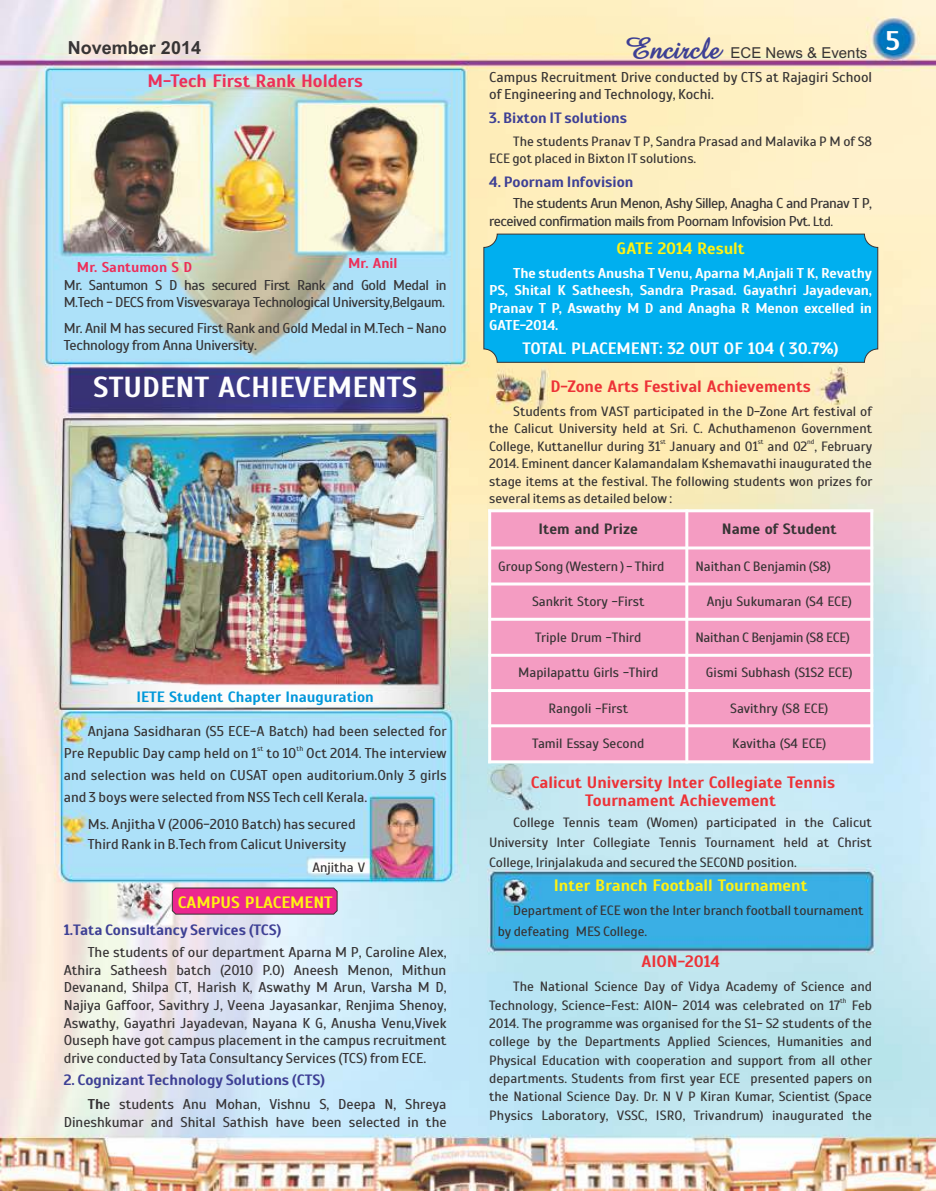
<style>
.page{position:relative;width:936px;height:1191px;background:#fff}
.page>*{position:absolute;margin:0;border:0;box-sizing:border-box;transform-origin:0 0}
.t1{font:700 30px "Amaze";color:#3e4095}
.t2{font:700 28.95px "Scada";color:#fefefe}
.t3{font:700 27px "Scada";color:#fefefe}
.t4{font:700 18px "Scada";color:#ed2f59}
.t5{font:700 18px "Arial";color:#373435}
.t6{font:700 16.5px/17.5px "Scada";color:#ed3237;text-align:center}
.t7{font:700 16.5px "Scada";color:#fff212}
.t8{font:700 16.5px "Scada";color:#fefefe}
.t9{font:700 15px "Scada";color:#3e4095}
.t10{font:700 15px "Scada";color:#0098da}
.t11{font:700 15px "Scada";color:#373435}
.t12{font:15px "Arial";color:#373435}
.t13{font:14.25px/17.5px "Scada";color:#373435;text-align:justify}
.t14{font:700 14.25px/17.5px "Scada";letter-spacing:-.01em;color:#fefefe;text-align:justify}
.t15{font:14.25px/17px "Scada";letter-spacing:-.03em;color:#373435}
.t16{font:14.25px/17.5px "Scada";letter-spacing:-.04em;color:#373435}
.t17{font:14.25px/17px "Scada";letter-spacing:-.02em;color:#373435}
.t18{font:700 14.25px "Scada";color:#ed2f59}
.t19{font:13.5px/18.3px "Scada";color:#373435;text-align:justify}
.t20{font:7.2px "Scada";color:#373435}
.t21{font:6.75px "Scada";color:#373435}
.s1{font-weight:700}
.s2{font-size:13.5px}
</style>
<div class="page">
<img style="left:0;top:0;width:935px;height:1191px">
<svg style="left:171px;top:887px;width:167px;height:28px;background:#dd2f8b"></svg>
<div style="left:483px;top:234px;width:395px;height:129px;background:#00afef;border:1px solid #373435;border-radius:13px"></div>
<div style="left:489px;top:511px;width:382px;height:251px;background:#f49cc2"></div>
<hr style="left:488px;top:509px;width:3px;height:254px;background:#fefefe">
<hr style="left:685px;top:509px;width:3px;height:254px;background:#fefefe">
<hr style="left:870px;top:509px;width:3px;height:254px;background:#fefefe">
<hr style="left:488px;top:760px;width:385px;height:3px;background:#fefefe">
<hr style="left:488px;top:724px;width:385px;height:3px;background:#fefefe">
<hr style="left:488px;top:689px;width:385px;height:3px;background:#fefefe">
<hr style="left:488px;top:654px;width:385px;height:3px;background:#fefefe">
<hr style="left:488px;top:618px;width:385px;height:3px;background:#fefefe">
<hr style="left:488px;top:582px;width:385px;height:3px;background:#fefefe">
<hr style="left:488px;top:546px;width:385px;height:3px;background:#fefefe">
<hr style="left:488px;top:509px;width:385px;height:3px;background:#fefefe">
<h3 class="t5" style="left:68px;top:41px;width:135px">November 2014</h3>
<h1 class="t1" style="left:626px;top:36px;width:96px">Encircle</h1>
<h3 class="t3" style="left:885px;top:24px;width:16px">5</h3>
<p class="t12" style="left:730px;top:47px;width:138px">ECE News &amp; Events</p>
<h3 class="t4" style="left:147px;top:70px;width:217px">M-Tech First Rank Holders</h3>
<p class="t18" style="left:77px;top:258px;width:117px">Mr. Santumon S D</p>
<p class="t18" style="left:348px;top:255px;width:51px">Mr. Anil</p>
<p class="t15" style="left:64px;top:277px;width:384px">Mr. Santumon S D has secured First Rank and Gold Medal in<br>M.Tech - DECS from Visvesvaraya Technological University,Belgaum.</p>
<p class="t17" style="left:64px;top:320px;width:384px">Mr. Anil M has secured First Rank and Gold Medal in M.Tech - Nano<br>Technology from Anna University.</p>
<h2 class="t2" style="left:93px;top:369px;width:325px">STUDENT ACHIEVEMENTS</h2>
<p class="t10" style="left:136px;top:687px;width:239px">IETE Student Chapter Inauguration</p>
<p class="t13" style="left:88px;top:722px;width:360px">Anjana Sasidharan (S5 ECE-A Batch) had been selected for</p>
<p class="t20" style="left:257px;top:744px;width:8px">st</p>
<p class="t20" style="left:296px;top:744px;width:8px">th</p>
<p class="t13" style="left:64px;top:742px;width:384px;line-height:22.2px">Pre Republic Day camp held on 1 to 10 Oct 2014. The interview and selection was held on CUSAT open auditorium.Only 3 girls and 3 boys were selected from NSS Tech cell Kerala.</p>
<p class="t13" style="left:88px;top:815px;width:269px;line-height:19.2px">Ms. Anjitha V (2006-2010 Batch) has secured<br>Third Rank in B.Tech from Calicut University</p>
<p class="t19" style="left:312px;top:858px;width:54px">Anjitha V</p>
<p class="t7" style="left:178px;top:892px;width:156px">CAMPUS PLACEMENT</p>
<p class="t9" style="left:64px;top:920px;width:219px">1.Tata Consultancy Services (TCS)</p>
<p class="t13" style="left:64px;top:943px;width:384px;text-indent:24px">The students of our department Aparna M P, Caroline Alex, Athira Satheesh batch (2010 P.O) Aneesh Menon, Mithun Devanand, Shilpa CT, Harish K, Aswathy M Arun, Varsha M D, Najiya Gaffoor, Savithry J, Veena Jayasankar, Renjima Shenoy, Aswathy, Gayathri Jayadevan, Nayana K G, Anusha Venu,Vivek Ouseph have got campus placement in the campus recruitment drive conducted by Tata Consultancy Services (TCS) from ECE.</p>
<p class="t9" style="left:64px;top:1070px;width:263px">2. Cognizant Technology Solutions (CTS)</p>
<p class="t13" style="left:64px;top:1095px;width:384px;text-align:right"><span class="s1">Th</span>e students Anu Mohan, Vishnu S, Deepa N, Shreya<br>Dineshkumar and Shital Sathish have been selected in the</p>
<p class="t13" style="left:489px;top:68px;width:384px">Campus Recruitment Drive conducted by CTS at Rajagiri School of Engineering and Technology, Kochi.</p>
<p class="t9" style="left:489px;top:109px;width:139px">3. Bixton IT solutions</p>
<p class="t19" style="left:489px;top:132px;width:384px;line-height:17.5px;text-indent:24px">The students Pranav T P, Sandra Prasad and Malavika P M of S8<br>ECE got placed in Bixton IT solutions.</p>
<p class="t9" style="left:489px;top:173px;width:146px">4. Poornam Infovision</p>
<p class="t16" style="left:489px;top:195px;width:384px;text-indent:24px">The students Arun Menon, Ashy Sillep, Anagha C and Pranav T P, received confirmation mails from Poornam Infovision Pvt. <span class="s2">Ltd.</span></p>
<p class="t7" style="left:616px;top:238px;width:130px">GATE 2014 Result</p>
<p class="t14" style="left:489px;top:264px;width:384px;text-indent:24px">The students Anusha T Venu, Aparna M,Anjali T K, Revathy PS, Shital K Satheesh, Sandra Prasad. Gayathri Jayadevan, Pranav T P, Aswathy M D and Anagha R Menon excelled in GATE-2014.</p>
<p class="t8" style="left:522px;top:338px;width:318px">TOTAL PLACEMENT: 32 OUT OF 104 ( 30.7%)</p>
<p class="t6" style="left:550px;top:377px;width:262px">D-Zone Arts Festival Achievements</p>
<p class="t19" style="left:489px;top:402px;width:384px;line-height:17.5px;text-align:right">Students from VAST participated in the D-Zone Art festival of<br>the Calicut University held at Sri. C. Achuthamenon Government</p>
<p class="t21" style="left:660px;top:437px;width:7px">st</p>
<p class="t21" style="left:757px;top:437px;width:7px">st</p>
<p class="t21" style="left:807px;top:437px;width:9px">nd</p>
<p class="t19" style="left:489px;top:437px;width:385px;line-height:17.5px">College, Kuttanellur during 31 January and 01 and 02 , February 2014. Eminent dancer Kalamandalam Kshemavathi inaugurated the stage items at the festival. The following students won prizes for several items as detailed below :</p>
<p class="t11" style="left:538px;top:519px;width:101px">Item and Prize</p>
<p class="t11" style="left:721px;top:519px;width:116px">Name of Student</p>
<p class="t19" style="left:498px;top:557px;width:167px">Group Song (Western ) - Third</p>
<p class="t19" style="left:695px;top:557px;width:137px">Naithan C Benjamin (S8)</p>
<p class="t19" style="left:532px;top:592px;width:114px">Sankrit Story -First</p>
<p class="t19" style="left:706px;top:592px;width:147px">Anju Sukumaran (S4 ECE)</p>
<p class="t19" style="left:535px;top:628px;width:107px">Triple Drum -Third</p>
<p class="t19" style="left:695px;top:628px;width:156px">Naithan C Benjamin (S8 ECE)</p>
<p class="t19" style="left:518px;top:664px;width:142px">Mapilapattu Girls -Third</p>
<p class="t19" style="left:706px;top:664px;width:148px">Gismi Subhash (S1S2 ECE)</p>
<p class="t19" style="left:548px;top:699px;width:81px">Rangoli -First</p>
<p class="t19" style="left:730px;top:699px;width:100px">Savithry (S8 ECE)</p>
<p class="t19" style="left:532px;top:734px;width:113px">Tamil Essay Second</p>
<p class="t19" style="left:732px;top:734px;width:96px">Kavitha (S4 ECE)</p>
<p class="t6" style="left:530px;top:774px;width:306px">Calicut University Inter Collegiate Tennis<br>Tournament Achievement</p>
<p class="t19" style="left:489px;top:812px;width:384px;line-height:19.8px;text-indent:24px">College Tennis team (Women) participated in the Calicut University Inter Collegiate Tennis Tournament held at Christ College, Irinjalakuda and secured the SECOND position.</p>
<p class="t7" style="left:553px;top:875px;width:255px">Inter Branch Football Tournament</p>
<p class="t19" style="left:497px;top:899px;width:367px;line-height:21.5px;text-indent:15px">Department of ECE won the Inter branch football tournament by defeating MES College.</p>
<p class="t6" style="left:641px;top:953px;width:80px">AION-2014</p>
<p class="t19" style="left:513px;top:977px;width:360px">The National Science Day of Vidya Academy of Science and</p>
<p class="t21" style="left:840px;top:996px;width:8px">th</p>
<p class="t19" style="left:489px;top:996px;width:384px">Technology, Science-Fest: AION- 2014 was celebrated on 17 Feb 2014. The programme was organised for the S1- S2 students of the college by the Departments Applied Sciences, Humanities and Physical Education with cooperation and support from all other departments. Students from first year ECE presented papers on the National Science Day. Dr. N V P Kiran Kumar, Scientist (Space Physics Laboratory, VSSC, ISRO, Trivandrum) inaugurated the</p>
</div>
